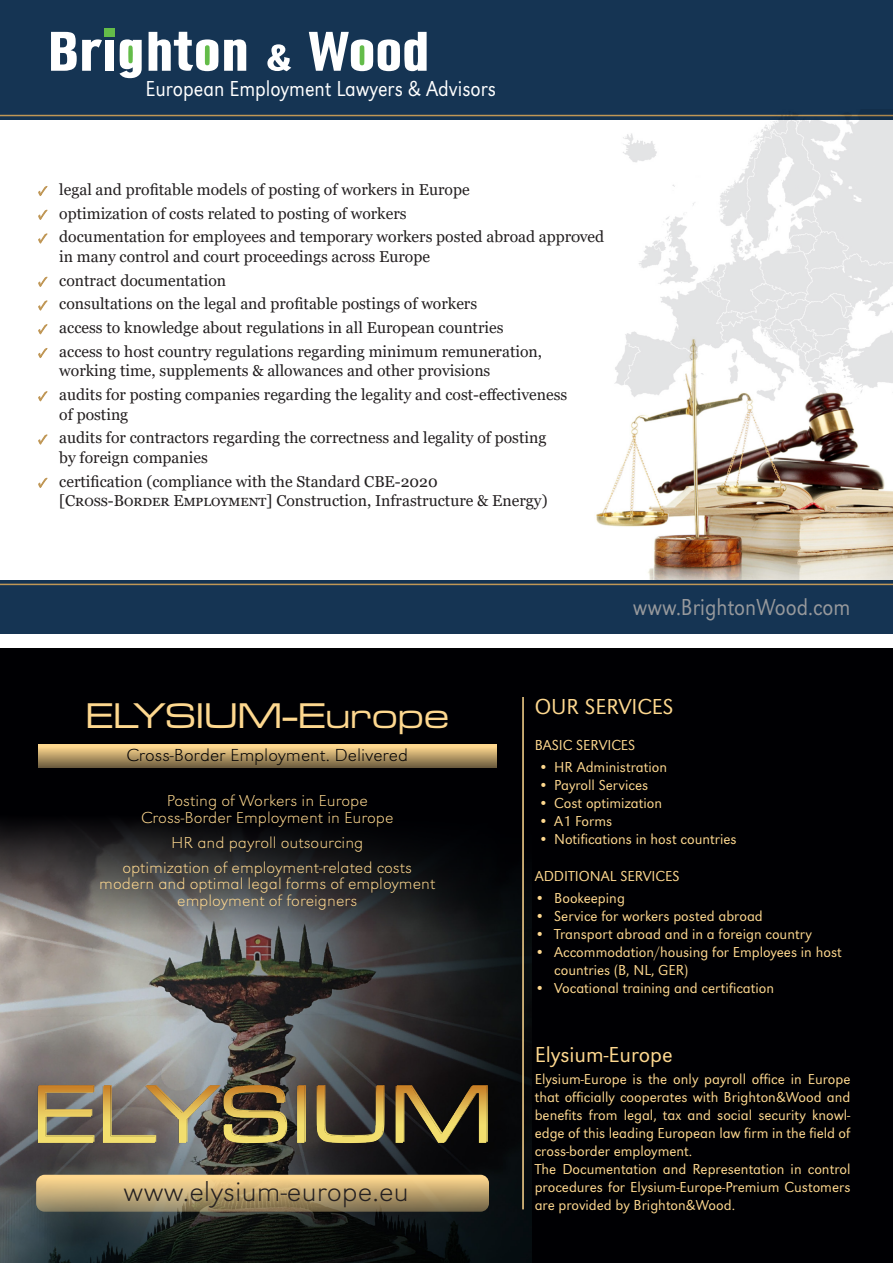
<style>
.page{position:relative;width:893px;height:1263px;background:#fff}
.page>*{position:absolute;margin:0;border:0;box-sizing:border-box;transform-origin:0 0}
.tytuł{font:500 expanded 37.05px "Microgramma DOT";letter-spacing:.03em;color:#fed88f}
.tytuł-2{font:28.5px "URW Grotesk TOT Ext Lig Ext Wid";color:#231f20}
.tytuł-3{font:300 24px "URW Grotesk TOT";color:#97999c;scale:.9 1}
.tytuł-4{font:300 22.5px "URW Grotesk TOT";color:#fff;scale:.9 1}
.X_punkty1{font:300 22.5px "URW Grotesk TOT";color:#fed88f}
.t1{font:18.45px "URW Grotesk TOT Lig Ext Nar Obl";color:#fff}
.tytuł-5{font:18px "URW Grotesk TOT Ext Lig Ext Wid";color:#000003}
.tytuł-6{font:16.5px "URW Grotesk TOT Ext Lig Ext Wid";color:#fed88f}
.X_punkty1-2{font:15.75px/19.5px "Georgia";color:#231f20}
.X_punkty1-3{font:300 15px/18px "URW Grotesk TOT";color:#fed88f;text-align:justify}
.s1{font-family:"Minion Pro";font-weight:700;font-size:13.5px;color:#c09756}
</style>
<div class="page">
<img style="left:596px;top:411px;width:297px;height:169px">
<div style="left:0;top:0;width:893px;height:119px;background:#153453"></div>
<div style="left:0;top:580px;width:893px;height:54px;background:#153453"></div>
<div style="left:104px;top:28px;width:11px;height:9px;background:#64bc49"></div>
<svg style="left:51px;top:32px;width:51px;height:39px"></svg>
<div style="left:105px;top:40px;width:9px;height:31px;background:#fff"></div>
<svg style="left:119px;top:39px;width:23px;height:39px"></svg>
<svg style="left:149px;top:32px;width:69px;height:39px"></svg>
<svg style="left:224px;top:39px;width:22px;height:32px"></svg>
<svg style="left:267px;top:44px;width:24px;height:27px"></svg>
<svg style="left:309px;top:32px;width:118px;height:39px"></svg>
<div style="left:0;top:648px;width:893px;height:615px;background:#000003"></div>
<img style="left:0;top:756px;width:531px;height:507px">
<img style="left:0;top:1059px;width:519px;height:103px">
<svg style="left:36px;top:1175px;width:453px;height:37px;background:#bfa672"></svg>
<hr style="left:522px;top:697px;width:2px;height:512px;background:#fed88f">
<hr style="left:0;top:115px;width:893px;height:1px;background:#c09756">
<hr style="left:0;top:584px;width:893px;height:1px;background:#c09756">
<img style="left:575px;top:114px;width:318px;height:297px">
<svg style="left:38px;top:745px;width:458px;height:23px;background:#b79c67"></svg>
<p class="tytuł-4" style="left:146px;top:76px;width:391px">European Employment Lawyers &amp; Advisors</p>
<p class="t1" style="left:267px;top:79px;width:252px">Cross-Border Employment. Delivered.</p>
<p class="X_punkty1-2" style="left:38px;top:180px;width:433px"><span class="s1">✓</span> legal and profitable models of posting of workers in Europe</p>
<p class="X_punkty1-2" style="left:38px;top:204px;width:370px"><span class="s1">✓</span> optimization of costs related to posting of workers</p>
<p class="X_punkty1-2" style="left:59px;top:227px;width:546px;text-indent:-21px"><span class="s1">✓</span> documentation for employees and temporary workers posted abroad approved in many control and court proceedings across Europe</p>
<p class="X_punkty1-2" style="left:38px;top:271px;width:189px"><span class="s1">✓</span> contract documentation</p>
<p class="X_punkty1-2" style="left:38px;top:294px;width:440px"><span class="s1">✓</span> consultations on the legal and profitable postings of workers</p>
<p class="X_punkty1-2" style="left:38px;top:318px;width:467px"><span class="s1">✓</span> access to knowledge about regulations in all European countries</p>
<p class="X_punkty1-2" style="left:59px;top:342px;width:484px;text-indent:-21px"><span class="s1">✓</span> access to host country regulations regarding minimum remuneration, working time, supplements &amp; allowances and other provisions</p>
<p class="X_punkty1-2" style="left:59px;top:385px;width:509px;text-indent:-21px"><span class="s1">✓</span> audits for posting companies regarding the legality and cost-effectiveness of posting</p>
<p class="X_punkty1-2" style="left:59px;top:428px;width:489px;text-indent:-21px"><span class="s1">✓</span> audits for contractors regarding the correctness and legality of posting by foreign companies</p>
<p class="X_punkty1-2" style="left:59px;top:472px;width:490px;text-indent:-21px"><span class="s1">✓</span> certification (compliance with the Standard CBE-2020 [Cross-Border Employment] Construction, Infrastructure &amp; Energy)</p>
<p class="tytuł-3" style="left:633px;top:593px;width:243px">www.BrightonWood.com</p>
<p class="tytuł" style="left:86px;top:692px;width:364px">ELYSIUM-Europe</p>
<p class="tytuł-5" style="left:126px;top:745px;width:283px">Cross-Border Employment. Delivered</p>
<p class="tytuł-6" style="left:167px;top:791px;width:203px">Posting of Workers in Europe</p>
<p class="tytuł-6" style="left:141px;top:807px;width:254px">Cross-Border Employment in Europe</p>
<p class="tytuł-6" style="left:171px;top:832px;width:194px">HR and payroll outsourcing</p>
<p class="tytuł-6" style="left:122px;top:857px;width:291px">optimization of employment-related costs</p>
<p class="tytuł-6" style="left:99px;top:874px;width:338px">modern and optimal legal forms of employment</p>
<p class="tytuł-6" style="left:177px;top:890px;width:182px">employment of foreigners</p>
<p class="tytuł-2" style="left:123px;top:1175px;width:287px">www.elysium-europe.eu</p>
<p class="X_punkty1" style="left:535px;top:694px;width:140px">OUR SERVICES</p>
<p class="X_punkty1-3" style="left:535px;top:736px;width:102px">BASIC SERVICES</p>
<p class="X_punkty1-3" style="left:538px;top:758px;width:130px">• HR Administration</p>
<p class="X_punkty1-3" style="left:538px;top:776px;width:111px">• Payroll Services</p>
<p class="X_punkty1-3" style="left:538px;top:794px;width:125px">• Cost optimization</p>
<p class="X_punkty1-3" style="left:538px;top:812px;width:75px">• A1 Forms</p>
<p class="X_punkty1-3" style="left:538px;top:830px;width:200px">• Notifications in host countries</p>
<p class="X_punkty1-3" style="left:535px;top:866px;width:146px">ADDITIONAL SERVICES</p>
<p class="X_punkty1-3" style="left:535px;top:889px;width:92px">• Bookeeping</p>
<p class="X_punkty1-3" style="left:535px;top:907px;width:230px">• Service for workers posted abroad</p>
<p class="X_punkty1-3" style="left:535px;top:925px;width:279px">• Transport abroad and in a foreign country</p>
<p class="X_punkty1-3" style="left:554px;top:943px;width:289px;text-indent:-20px">• Accommodation/housing for Employees in host countries (B, NL, GER)</p>
<p class="X_punkty1-3" style="left:535px;top:979px;width:241px">• Vocational training and certification</p>
<p class="X_punkty1" style="left:535px;top:1042px;width:140px">Elysium-Europe</p>
<p class="X_punkty1-3" style="left:535px;top:1070px;width:317px">Elysium-Europe is the only payroll office in Europe that officially cooperates with Brighton&amp;Wood and benefits from legal, tax and social security knowl&shy;edge of this leading European law firm in the field of cross-border employment.</p>
<p class="X_punkty1-3" style="left:535px;top:1160px;width:317px">The Documentation and Representation in control procedures for Elysium-Europe-Premium Customers are provided by Brighton&amp;Wood.</p>
</div>
